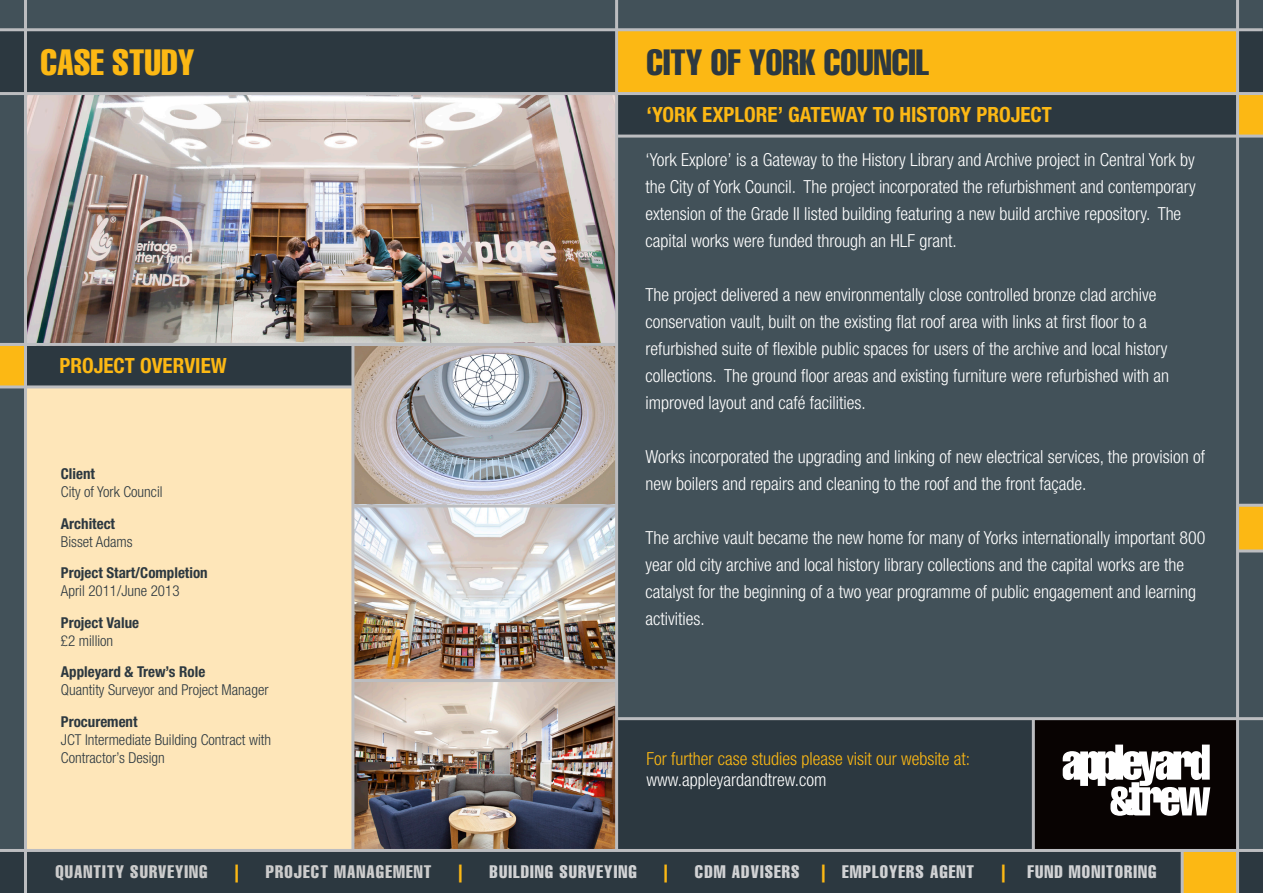
<style>
.page{position:relative;width:1263px;height:893px;background:#425159}
.page>*{position:absolute;margin:0;border:0;box-sizing:border-box;transform-origin:0 0}
.t1{font:36px "Helvetica LT Std Comp";color:#fcb814}
.t2{font:35.85px "Helvetica LT Std Comp";color:#2c3840}
.t3{font:700 condensed 21px "Helvetica Neue LT Std";color:#fcb814}
.description{font:300 condensed 18px/27px "Helvetica Neue LT Std";color:#fff}
.t4{font:300 condensed 18px "Helvetica Neue LT Std";color:#fcb814}
.t5{font:17.85px "Helvetica LT Std Comp";letter-spacing:.06em;color:#d1d2d4}
.t6{font:17.85px "Helvetica LT Std Comp";letter-spacing:.06em;color:#ccc}
.t7{font:17.85px "Helvetica LT Std Comp";color:#fcb814}
.Overview_details{font:300 condensed 15px/18px "Helvetica Neue LT Std";color:#2c3840}
.Overview_details-2{font:700 condensed 15px/18px "Helvetica Neue LT Std";color:#2c3840}
.s1{font-weight:700}
.s2{font-weight:300}
.s3{color:#fcb814}
</style>
<div class="page">
<div style="left:26px;top:387px;width:327px;height:463px;background:#fee6b9"></div>
<div style="left:0;top:30px;width:26px;height:64px;background:#2c3840"></div>
<div style="left:1237px;top:31px;width:26px;height:63px;background:#2c3840"></div>
<div style="left:0;top:344px;width:25px;height:43px;background:#fcb814"></div>
<div style="left:1237px;top:94px;width:26px;height:42px;background:#fcb814"></div>
<div style="left:1237px;top:506px;width:26px;height:45px;background:#fcb814"></div>
<div style="left:617px;top:719px;width:415px;height:131px;background:#2c3840"></div>
<div style="left:0;top:850px;width:26px;height:43px;background:#2c3840"></div>
<div style="left:1237px;top:850px;width:26px;height:43px;background:#2c3840"></div>
<div style="left:1182px;top:850px;width:55px;height:43px;background:#fcb814"></div>
<div style="left:617px;top:30px;width:620px;height:64px;background:#fcb814"></div>
<div style="left:617px;top:94px;width:620px;height:42px;background:#2c3840"></div>
<div style="left:1033px;top:719px;width:205px;height:131px;background:#080302"></div>
<svg style="left:1063px;top:745px;width:147px;height:71px"></svg>
<div style="left:26px;top:850px;width:1156px;height:43px;background:#2c3840"></div>
<img style="left:354px;top:682px;width:261px;height:167px">
<img style="left:354px;top:346px;width:261px;height:158px">
<img style="left:354px;top:507px;width:261px;height:172px">
<div style="left:26px;top:30px;width:591px;height:64px;background:#2c3840"></div>
<div style="left:26px;top:344px;width:327px;height:43px;background:#2c3840"></div>
<img style="left:27px;top:95px;width:588px;height:248px">
<hr style="left:0;top:28px;width:1263px;height:3px;background:#bcbdc0">
<hr style="left:0;top:92px;width:1263px;height:3px;background:#bcbdc0">
<hr style="left:353px;top:504px;width:263px;height:3px;background:#bcbdc0">
<hr style="left:617px;top:135px;width:646px;height:3px;background:#bcbdc0">
<hr style="left:1237px;top:549px;width:26px;height:3px;background:#bcbdc0">
<hr style="left:617px;top:717px;width:646px;height:3px;background:#bcbdc0">
<hr style="left:353px;top:679px;width:264px;height:3px;background:#bcbdc0">
<hr style="left:0;top:343px;width:617px;height:3px;background:#bcbdc0">
<hr style="left:0;top:385px;width:353px;height:3px;background:#bcbdc0">
<hr style="left:351px;top:344px;width:3px;height:506px;background:#bcbdc0">
<hr style="left:615px;top:0;width:3px;height:850px;background:#bcbdc0">
<hr style="left:1032px;top:719px;width:3px;height:131px;background:#bcbdc0">
<hr style="left:0;top:849px;width:1263px;height:3px;background:#bcbdc0">
<hr style="left:1236px;top:0;width:3px;height:893px;background:#bcbdc0">
<hr style="left:1181px;top:850px;width:3px;height:43px;background:#bcbdc0">
<hr style="left:24px;top:0;width:3px;height:893px;background:#bcbdc0">
<hr style="left:1237px;top:504px;width:26px;height:3px;background:#bcbdc0">
<p class="t1" style="left:41px;top:39px;width:155px">CASE STUDY</p>
<p class="t3" style="left:60px;top:353px;width:169px">PROJECT OVERVIEW</p>
<p class="Overview_details" style="left:61px;top:465px;width:103px"><span class="s1">Client<br></span>City of York Council</p>
<p class="Overview_details" style="left:61px;top:514px;width:73px"><span class="s1">Architect<br></span>Bisset Adams</p>
<p class="Overview_details-2" style="left:61px;top:564px;width:148px">Project Start/Completion<br><span class="s2">April 2011/June 2013</span></p>
<p class="Overview_details-2" style="left:61px;top:613px;width:80px">Project Value <span class="s2">£2 million</span></p>
<p class="Overview_details" style="left:61px;top:663px;width:209px"><span class="s1">Appleyard &amp; Trew’s Role<br></span>Quantity Surveyor and Project Manager</p>
<p class="Overview_details" style="left:61px;top:712px;width:212px"><span class="s1">Procurement<br></span>JCT Intermediate Building Contract with<br>Contractor’s Design</p>
<p class="t2" style="left:647px;top:39px;width:284px">CITY OF YORK COUNCIL</p>
<p class="t3" style="left:647px;top:102px;width:407px">‘YORK EXPLORE’ GATEWAY TO HISTORY PROJECT</p>
<p class="description" style="left:645px;top:146px;width:552px">‘York Explore’ is a Gateway to the History Library and Archive project in Central York by the City of York Council. The project incorporated the refurbishment and contemporary extension of the Grade II listed building featuring a new build archive repository. The capital works were funded through an HLF grant.</p>
<p class="description" style="left:645px;top:281px;width:525px">The project delivered a new environmentally close controlled bronze clad archive conservation vault, built on the existing flat roof area with links at first floor to a refurbished suite of flexible public spaces for users of the archive and local history collections. The ground floor areas and existing furniture were refurbished with an improved layout and café facilities.</p>
<p class="description" style="left:645px;top:443px;width:561px">Works incorporated the upgrading and linking of new electrical services, the provision of new boilers and repairs and cleaning to the roof and the front façade.</p>
<p class="description" style="left:645px;top:524px;width:561px">The archive vault became the new home for many of Yorks internationally important 800 year old city archive and local history library collections and the capital works are the catalyst for the beginning of a two year programme of public engagement and learning activities.</p>
<p class="t4" style="left:646px;top:748px;width:325px">For further case studies please visit our website at:</p>
<p class="description" style="left:646px;top:766px;width:181px">www.appleyardandtrew.com</p>
<p class="t6" style="left:56px;top:860px;width:153px">QUANTITY SURVEYING</p>
<p class="t7" style="left:235px;top:860px;width:5px">|</p>
<p class="t6" style="left:266px;top:860px;width:167px">PROJECT MANAGEMENT</p>
<p class="t7" style="left:458px;top:860px;width:5px">|</p>
<p class="t5" style="left:490px;top:860px;width:149px">BUILDING SURVEYING</p>
<p class="t7" style="left:664px;top:860px;width:5px">|</p>
<p class="t5" style="left:695px;top:860px;width:281px">CDM ADVISERS <span class="s3">|</span> EMPLOYERS AGENT</p>
<p class="t5" style="left:1001px;top:860px;width:157px"><span class="s3">|</span> FUND MONITORING</p>
</div>
